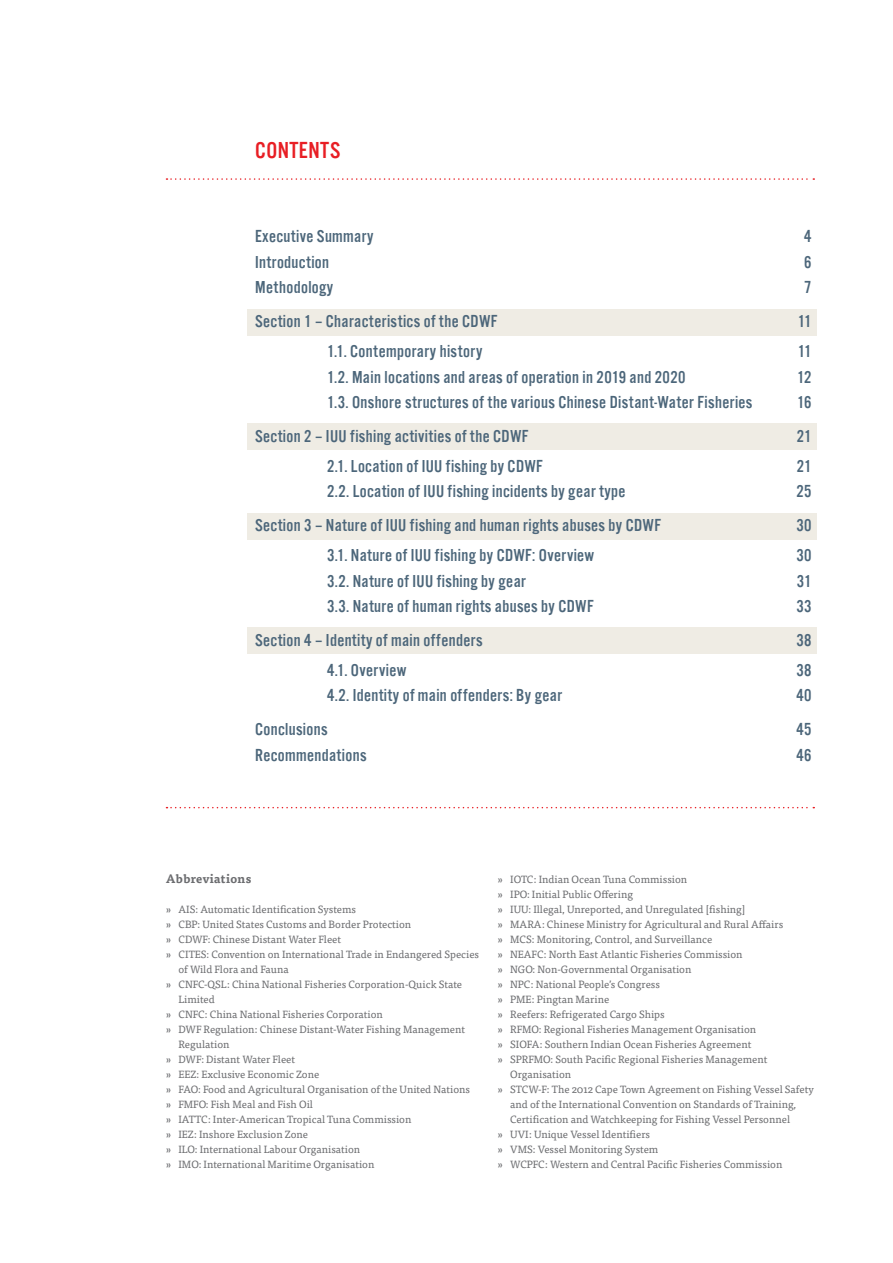
<style>
.page{position:relative;width:893px;height:1263px;background:#fff}
.page>*{position:absolute;margin:0;border:0;box-sizing:border-box;transform-origin:0 0}
.TOC_contents_list{font:24px "Alternate Got No 3 D";letter-spacing:.02em;color:#e81e24}
.t1{font:18px "Alternate Got No 3 D";letter-spacing:.02em;color:#4c667a}
.t2{font:700 12px "Tisa Pro";letter-spacing:.025em;color:#6c6d70}
.t3{font:10.5px/15px "Tisa Pro";color:#6c6d70}
</style>
<div class="page">
<div style="left:247px;top:309px;width:569px;height:26px;background:#efece4"></div>
<div style="left:247px;top:424px;width:569px;height:26px;background:#efece4"></div>
<div style="left:247px;top:513px;width:569px;height:26px;background:#efece4"></div>
<div style="left:247px;top:628px;width:569px;height:26px;background:#efece4"></div>
<svg style="left:166px;top:178px;width:648px;height:2px"></svg>
<svg style="left:166px;top:807px;width:648px;height:1px"></svg>
<p class="TOC_contents_list" style="left:255px;top:138px;width:87px">CONTENTS</p>
<p class="t1" style="left:255px;top:227px;width:120px">Executive Summary</p>
<p class="t1" style="left:804px;top:227px;width:9px">4</p>
<p class="t1" style="left:255px;top:253px;width:76px">Introduction</p>
<p class="t1" style="left:804px;top:253px;width:9px">6</p>
<p class="t1" style="left:255px;top:278px;width:80px">Methodology</p>
<p class="t1" style="left:804px;top:278px;width:9px">7</p>
<p class="t1" style="left:255px;top:312px;width:244px">Section 1 – Characteristics of the CDWF</p>
<p class="t1" style="left:798px;top:312px;width:15px">11</p>
<p class="t1" style="left:327px;top:342px;width:157px">1.1. Contemporary history</p>
<p class="t1" style="left:798px;top:342px;width:15px">11</p>
<p class="t1" style="left:327px;top:367px;width:360px">1.2. Main locations and areas of operation in 2019 and 2020</p>
<p class="t1" style="left:797px;top:367px;width:16px">12</p>
<p class="t1" style="left:327px;top:393px;width:427px">1.3. Onshore structures of the various Chinese Distant-Water Fisheries</p>
<p class="t1" style="left:797px;top:393px;width:16px">16</p>
<p class="t1" style="left:255px;top:427px;width:275px">Section 2 – IUU fishing activities of the CDWF</p>
<p class="t1" style="left:797px;top:427px;width:16px">21</p>
<p class="t1" style="left:327px;top:457px;width:217px">2.1. Location of IUU fishing by CDWF</p>
<p class="t1" style="left:797px;top:457px;width:16px">21</p>
<p class="t1" style="left:327px;top:482px;width:300px">2.2. Location of IUU fishing incidents by gear type</p>
<p class="t1" style="left:797px;top:482px;width:17px">25</p>
<p class="t1" style="left:255px;top:516px;width:407px">Section 3 – Nature of IUU fishing and human rights abuses by CDWF</p>
<p class="t1" style="left:797px;top:516px;width:17px">30</p>
<p class="t1" style="left:327px;top:546px;width:269px">3.1. Nature of IUU fishing by CDWF: Overview</p>
<p class="t1" style="left:797px;top:546px;width:17px">30</p>
<p class="t1" style="left:327px;top:571px;width:200px">3.2. Nature of IUU fishing by gear</p>
<p class="t1" style="left:797px;top:571px;width:16px">31</p>
<p class="t1" style="left:327px;top:597px;width:268px">3.3. Nature of human rights abuses by CDWF</p>
<p class="t1" style="left:797px;top:597px;width:17px">33</p>
<p class="t1" style="left:255px;top:631px;width:229px">Section 4 – Identity of main offenders</p>
<p class="t1" style="left:797px;top:631px;width:17px">38</p>
<p class="t1" style="left:327px;top:661px;width:81px">4.1. Overview</p>
<p class="t1" style="left:797px;top:661px;width:17px">38</p>
<p class="t1" style="left:327px;top:686px;width:236px">4.2. Identity of main offenders: By gear</p>
<p class="t1" style="left:797px;top:686px;width:17px">40</p>
<p class="t1" style="left:255px;top:720px;width:74px">Conclusions</p>
<p class="t1" style="left:797px;top:720px;width:17px">45</p>
<p class="t1" style="left:255px;top:746px;width:113px">Recommendations</p>
<p class="t1" style="left:797px;top:746px;width:17px">46</p>
<p class="t2" style="left:166px;top:869px;width:87px">Abbreviations</p>
<p class="t3" style="left:166px;top:901px;width:192px">» AIS: Automatic Identification Systems</p>
<p class="t3" style="left:166px;top:916px;width:247px">» CBP: United States Customs and Border Protection</p>
<p class="t3" style="left:166px;top:931px;width:177px">» CDWF: Chinese Distant Water Fleet</p>
<p class="t3" style="left:178px;top:946px;width:302px;text-indent:-13px">» CITES: Convention on International Trade in Endangered Species of Wild Flora and Fauna</p>
<p class="t3" style="left:178px;top:976px;width:285px;text-indent:-13px">» CNFC-QSL: China National Fisheries Corporation-Quick State<br>Limited</p>
<p class="t3" style="left:166px;top:1006px;width:219px">» CNFC: China National Fisheries Corporation</p>
<p class="t3" style="left:178px;top:1021px;width:288px;text-indent:-13px">» DWF Regulation: Chinese Distant-Water Fishing Management<br>Regulation</p>
<p class="t3" style="left:166px;top:1051px;width:131px">» DWF: Distant Water Fleet</p>
<p class="t3" style="left:166px;top:1066px;width:155px">» EEZ: Exclusive Economic Zone</p>
<p class="t3" style="left:166px;top:1081px;width:306px">» FAO: Food and Agricultural Organisation of the United Nations</p>
<p class="t3" style="left:166px;top:1096px;width:149px">» FMFO: Fish Meal and Fish Oil</p>
<p class="t3" style="left:166px;top:1111px;width:247px">» IATTC: Inter-American Tropical Tuna Commission</p>
<p class="t3" style="left:166px;top:1126px;width:144px">» IEZ: Inshore Exclusion Zone</p>
<p class="t3" style="left:166px;top:1141px;width:196px">» ILO: International Labour Organisation</p>
<p class="t3" style="left:166px;top:1156px;width:210px">» IMO: International Maritime Organisation</p>
<p class="t3" style="left:497px;top:871px;width:191px">» IOTC: Indian Ocean Tuna Commission</p>
<p class="t3" style="left:497px;top:886px;width:137px">» IPO: Initial Public Offering</p>
<p class="t3" style="left:497px;top:901px;width:249px">» IUU: Illegal, Unreported, and Unregulated [fishing]</p>
<p class="t3" style="left:497px;top:916px;width:287px">» MARA: Chinese Ministry for Agricultural and Rural Affairs</p>
<p class="t3" style="left:497px;top:931px;width:216px">» MCS: Monitoring, Control, and Surveillance</p>
<p class="t3" style="left:497px;top:946px;width:247px">» NEAFC: North East Atlantic Fisheries Commission</p>
<p class="t3" style="left:497px;top:961px;width:195px">» NGO: Non-Governmental Organisation</p>
<p class="t3" style="left:497px;top:976px;width:164px">» NPC: National People’s Congress</p>
<p class="t3" style="left:497px;top:991px;width:113px">» PME: Pingtan Marine</p>
<p class="t3" style="left:497px;top:1006px;width:169px">» Reefers: Refrigerated Cargo Ships</p>
<p class="t3" style="left:497px;top:1021px;width:260px">» RFMO: Regional Fisheries Management Organisation</p>
<p class="t3" style="left:497px;top:1036px;width:255px">» SIOFA: Southern Indian Ocean Fisheries Agreement</p>
<p class="t3" style="left:510px;top:1051px;width:259px;text-indent:-13px">» SPRFMO: South Pacific Regional Fisheries Management<br>Organisation</p>
<p class="t3" style="left:510px;top:1081px;width:305px;text-indent:-13px">» STCW-F: The 2012 Cape Town Agreement on Fishing Vessel Safety and of the International Convention on Standards of Training,<br>Certification and Watchkeeping for Fishing Vessel Personnel</p>
<p class="t3" style="left:497px;top:1126px;width:154px">» UVI: Unique Vessel Identifiers</p>
<p class="t3" style="left:497px;top:1141px;width:162px">» VMS: Vessel Monitoring System</p>
<p class="t3" style="left:497px;top:1156px;width:286px">» WCPFC: Western and Central Pacific Fisheries Commission</p>
</div>
